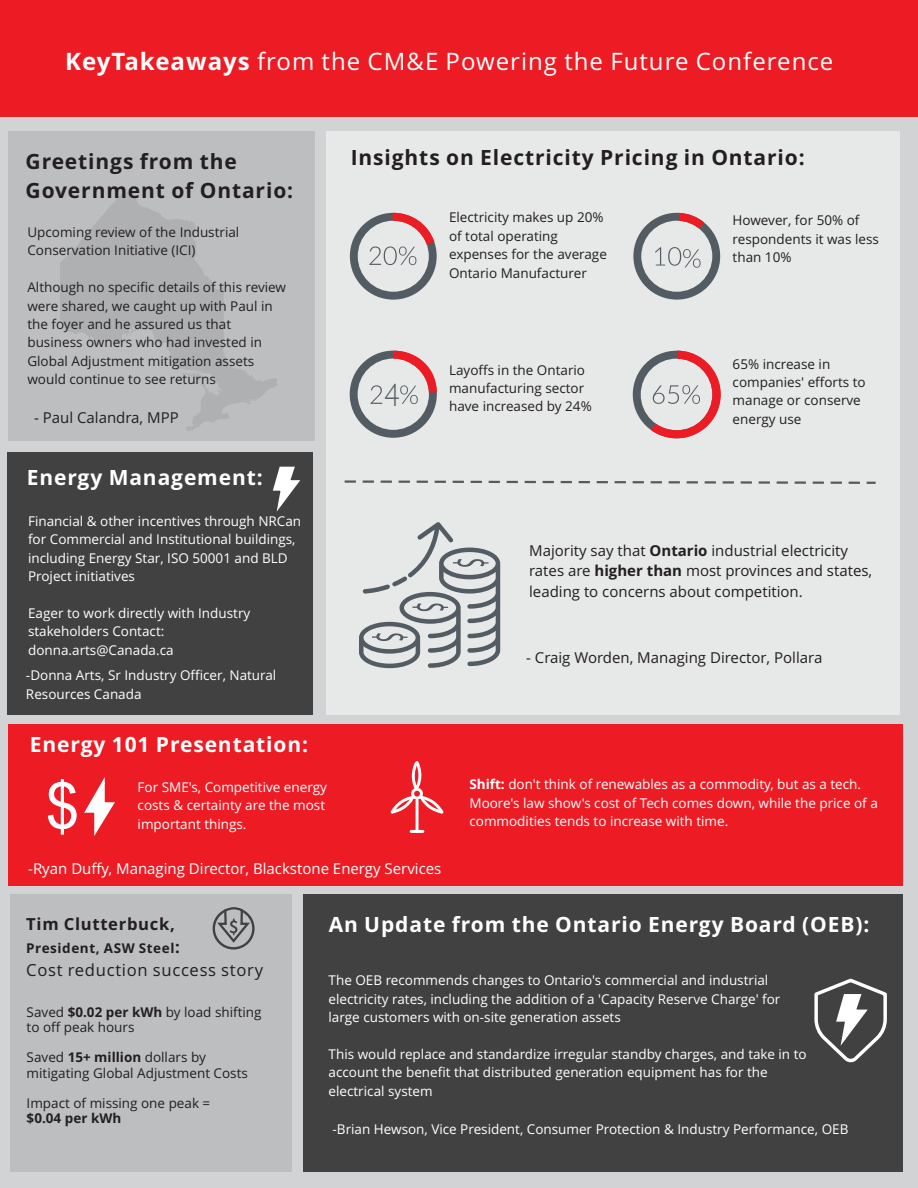
<style>
.page{position:relative;width:918px;height:1188px;background:#d1d3d4}
.page>*{position:absolute;margin:0;border:0;box-sizing:border-box;transform-origin:0 0}
.t1{font:62.7px "Arial";color:#fff}
.t2{font:30.9px "Julius Sans One";color:#535c62;scale:.91 1}
.t3{font:24px "Open Sans";letter-spacing:.04em;color:#fff}
.t4{font:700 21px "Open Sans";letter-spacing:.045em;color:#fff}
.t5{font:700 21px/28.7px "Open Sans";letter-spacing:.045em;color:#231f20}
.t6{font:16.65px "Open Sans";letter-spacing:.045em;color:#231f20}
.t7{font:700 16.65px "Open Sans";letter-spacing:.045em;color:#231f20}
.t8{font:15px/20.4px "Open Sans";color:#231f20}
.t9{font:15px "Open Sans";color:#fff}
.t10{font:13.5px/18.5px "Open Sans";color:#fff}
.t11{font:13.5px/18.5px "Open Sans";color:#231f20}
.t12{font:700 13.5px "Open Sans";letter-spacing:.04em;color:#231f20}
.s1{font-weight:700}
.s2{font-size:16.65px}
</style>
<div class="page">
<div style="left:0;top:0;width:918px;height:117px;background:#ed1c24"></div>
<div style="left:8px;top:131px;width:306px;height:310px;background:#bcbec0"></div>
<div style="left:326px;top:131px;width:574px;height:583px;background:#e7e8e8"></div>
<div style="left:7px;top:452px;width:306px;height:262px;background:#414142"></div>
<div style="left:9px;top:724px;width:894px;height:162px;background:#ed1c24"></div>
<div style="left:10px;top:895px;width:281px;height:277px;background:#bcbec0"></div>
<div style="left:304px;top:894px;width:599px;height:278px;background:#414142"></div>
<svg style="left:350px;top:212px;width:87px;height:88px"></svg>
<svg style="left:633px;top:213px;width:87px;height:87px"></svg>
<svg style="left:60px;top:190px;width:217px;height:241px"></svg>
<svg style="left:344px;top:480px;width:532px;height:4px"></svg>
<svg style="left:350px;top:351px;width:87px;height:87px"></svg>
<svg style="left:633px;top:351px;width:88px;height:88px"></svg>
<svg style="left:411px;top:830px;width:12px;height:3px"></svg>
<hr style="left:416px;top:800px;width:3px;height:31px;background:#fff">
<svg style="left:390px;top:761px;width:54px;height:55px"></svg>
<svg style="left:84px;top:777px;width:31px;height:58px"></svg>
<svg style="left:814px;top:978px;width:73px;height:85px"></svg>
<svg style="left:213px;top:907px;width:42px;height:43px"></svg>
<svg style="left:359px;top:522px;width:141px;height:146px"></svg>
<svg style="left:273px;top:466px;width:28px;height:46px"></svg>
<h3 class="t3" style="left:65px;top:51px;width:770px"><span class="s1">KeyTakeaways</span> from the CM&amp;E Powering the Future Conference</h3>
<h3 class="t5" style="left:26px;top:150px;width:269px">Greetings from the<br>Government of Ontario:</h3>
<p class="t11" style="left:27px;top:224px;width:213px">Upcoming review of the Industrial<br>Conservation Initiative (ICI)</p>
<p class="t11" style="left:27px;top:279px;width:260px">Although no specific details of this review were shared, we caught up with Paul in the foyer and he assured us that business owners who had invested in Global Adjustment mitigation assets would continue to see returns</p>
<p class="t8" style="left:34px;top:409px;width:146px">- Paul Calandra, MPP</p>
<h3 class="t4" style="left:27px;top:469px;width:238px">Energy Management:</h3>
<p class="t10" style="left:28px;top:513px;width:275px">Financial &amp; other incentives through NRCan for Commercial and Institutional buildings, including Energy Star, ISO 50001 and BLD Project initiatives</p>
<p class="t10" style="left:28px;top:605px;width:224px">Eager to work directly with Industry stakeholders Contact: donna.arts@Canada.ca</p>
<p class="t10" style="left:26px;top:667px;width:252px">-Donna Arts, Sr Industry Officer, Natural<br>Resources Canada</p>
<h3 class="t4" style="left:30px;top:736px;width:280px">Energy 101 Presentation:</h3>
<h1 class="t1" style="left:46px;top:783px;width:35px">$</h1>
<p class="t10" style="left:138px;top:779px;width:191px">For SME's, Competitive energy costs &amp; certainty are the most</p>
<p class="t10" style="left:138px;top:816px;width:110px">important things.</p>
<h3 class="t5" style="left:351px;top:145px;width:456px">Insights on Electricity Pricing in Ontario:</h3>
<h2 class="t2" style="left:384px;top:379px;width:18px">4</h2>
<p class="t11" style="left:449px;top:210px;width:159px">Electricity makes up 20% of total operating expenses for the average<br>Ontario Manufacturer</p>
<p class="t11" style="left:733px;top:212px;width:148px">However, for 50% of respondents it was less than 10%</p>
<p class="t11" style="left:449px;top:362px;width:144px">Layoffs in the Ontario manufacturing sector have increased by 24%</p>
<p class="t11" style="left:733px;top:356px;width:135px">65% increase in companies' efforts to manage or conserve energy use</p>
<p class="t8" style="left:529px;top:542px;width:345px">Majority say that <span class="s1">Ontario</span> industrial electricity rates are <span class="s1">higher than</span> most provinces and states, leading to concerns about competition.</p>
<p class="t8" style="left:526px;top:649px;width:298px">- Craig Worden, Managing Director, Pollara</p>
<p class="t10" style="left:469px;top:777px;width:410px"><span class="s1">Shift:</span> don't think of renewables as a commodity, but as a tech.<br>Moore's law show's cost of Tech comes down, while the price of a commodities tends to increase with time.</p>
<p class="t9" style="left:28px;top:863px;width:415px">-Ryan Duffy, Managing Director, Blackstone Energy Services</p>
<p class="t7" style="left:26px;top:917px;width:150px">Tim Clutterbuck,</p>
<h3 class="t4" style="left:329px;top:916px;width:542px">An Update from the Ontario Energy Board (OEB):</h3>
<p class="t12" style="left:26px;top:942px;width:155px">President, ASW Steel<span class="s2">:</span></p>
<p class="t6" style="left:26px;top:963px;width:238px">Cost reduction success story</p>
<p class="t10" style="left:329px;top:972px;width:453px">The OEB recommends changes to Ontario's commercial and industrial electricity rates, including the addition of a 'Capacity Reserve Charge' for large customers with on-site generation assets</p>
<p class="t10" style="left:329px;top:1046px;width:480px">This would replace and standardize irregular standby charges, and take in to account the benefit that distributed generation equipment has for the electrical system</p>
<p class="t11" style="left:27px;top:1006px;width:236px;line-height:15.1px">Saved <span class="s1">$0.02 per kWh</span> by load shifting to off peak hours</p>
<p class="t11" style="left:27px;top:1051px;width:223px;line-height:15.1px">Saved <span class="s1">15+ million</span> dollars by mitigating Global Adjustment Costs</p>
<p class="t11" style="left:27px;top:1095px;width:185px">Impact of missing one peak =</p>
<p class="t12" style="left:27px;top:1113px;width:96px">$0.04 per kWh</p>
<p class="t10" style="left:333px;top:1121px;width:517px">-Brian Hewson, Vice President, Consumer Protection &amp; Industry Performance, OEB</p>
</div>
